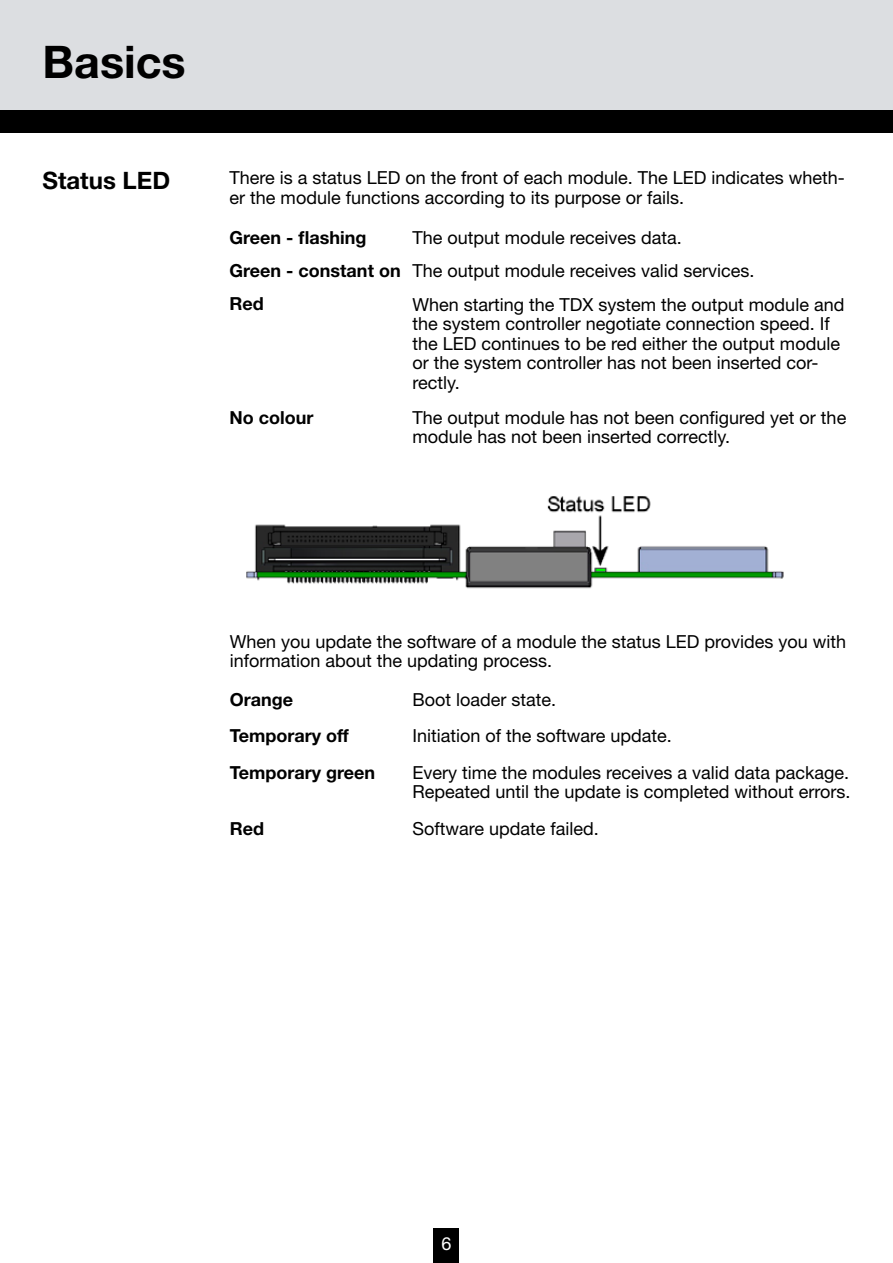
<style>
.page{position:relative;width:893px;height:1263px;background:#fff}
.page>*{position:absolute;margin:0;border:0;box-sizing:border-box;transform-origin:0 0}
.t1{font:700 45px "Helvetica Neue";color:#000}
.t2{font:700 24px "Helvetica Neue";color:#000}
.t3{font:18px/19.5px "Helvetica Neue";color:#000}
.t4{font:700 18px "Helvetica Neue";color:#000}
.t5{font:18px "Helvetica Neue";color:#fff}
.s1{font-weight:700}
</style>
<div class="page">
<div style="left:434px;top:1228px;width:25px;height:35px;background:#000"></div>
<div style="left:0;top:0;width:893px;height:122px;background:#dcdee1"></div>
<div style="left:0;top:111px;width:893px;height:22px;background:#000"></div>
<img style="left:246px;top:496px;width:538px;height:93px">
<h1 class="t1" style="left:43px;top:34px;width:145px">Basics</h1>
<h2 class="t2" style="left:43px;top:165px;width:129px">Status LED</h2>
<p class="t3" style="left:230px;top:168px;width:617px">There is a status LED on the front of each module. The LED indicates wheth&shy;er the module functions according to its purpose or fails.</p>
<p class="t4" style="left:230px;top:227px;width:138px">Green - flashing</p>
<p class="t3" style="left:412px;top:228px;width:271px">The output module receives data.</p>
<p class="t3" style="left:230px;top:261px;width:526px"><span class="s1">Green - constant on</span> The output module receives valid services.</p>
<p class="t3" style="left:412px;top:294px;width:433px">When starting the TDX system the output module and</p>
<p class="t3" style="left:412px;top:314px;width:429px">the system controller negotiate connection speed. If the LED continues to be red either the output module or the system controller has not been inserted cor&shy;rectly.</p>
<p class="t4" style="left:230px;top:293px;width:36px">Red</p>
<p class="t4" style="left:230px;top:406px;width:85px">No colour</p>
<p class="t3" style="left:412px;top:407px;width:435px">The output module has not been configured yet or the module has not been inserted correctly.</p>
<p class="t3" style="left:230px;top:631px;width:618px">When you update the software of a module the status LED provides you with information about the updating process.</p>
<p class="t4" style="left:230px;top:689px;width:65px">Orange</p>
<p class="t3" style="left:412px;top:690px;width:145px">Boot loader state.</p>
<p class="t4" style="left:230px;top:725px;width:120px">Temporary off</p>
<p class="t3" style="left:412px;top:718px;width:438px;line-height:36.2px">Initiation of the software update.<br>Every time the modules receives a valid data package.</p>
<p class="t3" style="left:412px;top:782px;width:439px">Repeated until the update is completed without errors.</p>
<p class="t4" style="left:230px;top:761px;width:147px">Temporary green</p>
<p class="t4" style="left:230px;top:817px;width:36px">Red</p>
<p class="t3" style="left:412px;top:818px;width:188px">Software update failed.</p>
<p class="t5" style="left:441px;top:1232px;width:12px">6</p>
</div>
